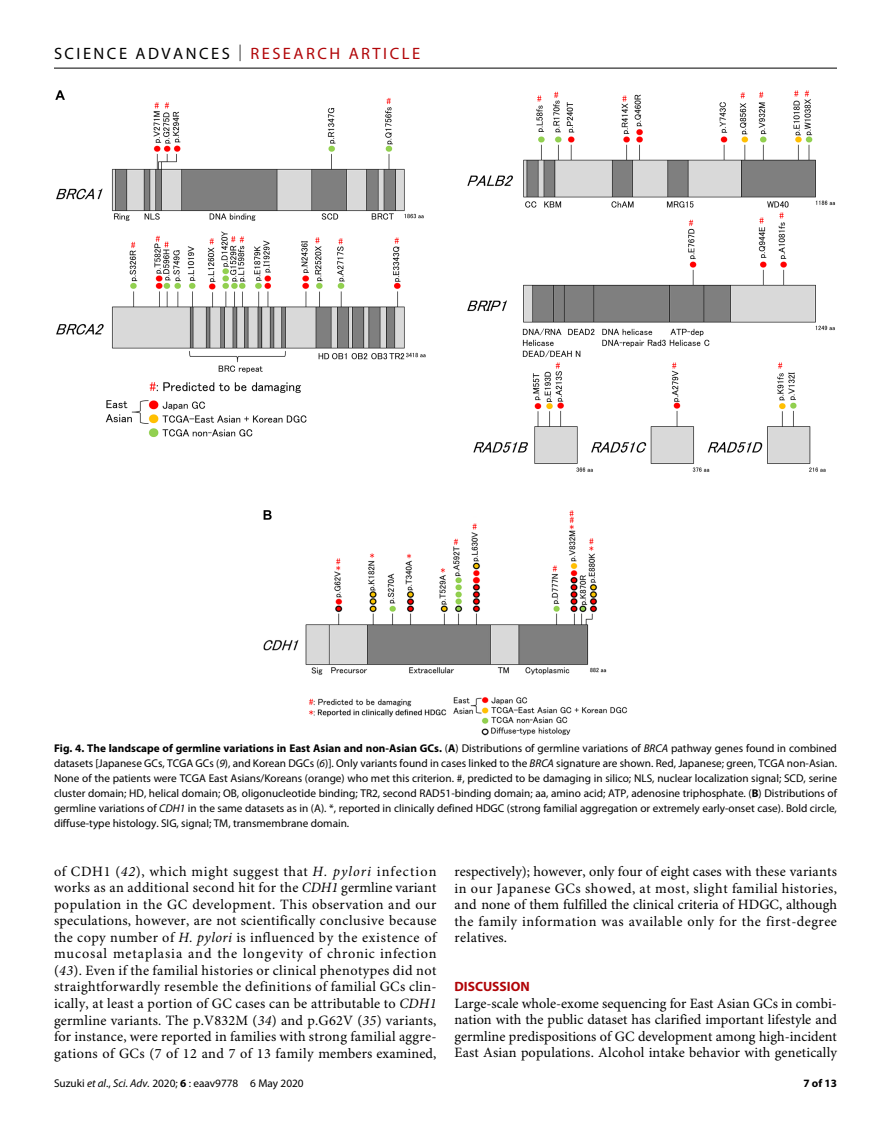
<style>
.page{position:relative;width:891px;height:1134px;background:#fff}
.page>*{position:absolute;margin:0;border:0;box-sizing:border-box;transform-origin:0 0}
.t1{font:16.5px "Myriad Pro";letter-spacing:.15em;color:#000}
.t2{font:14.25px/16.5px "Minion Pro";letter-spacing:.02em;color:#000;text-align:justify}
.t3{font:700 13.5px "Myriad Pro";color:#b10508}
.t4{font:11.25px/15px "Myriad Pro";color:#000;text-align:justify}
.t5{font:700 11.25px "Myriad Pro";color:#000}
.s1{font-weight:300}
.s2{color:#b10508}
.s3{font-weight:700}
.s4{font-style:italic}
</style>
<div class="page">
<hr style="left:54px;top:68px;width:783px;height:1px;background:#000">
<img style="left:55px;top:90px;width:780px;height:645px">
<p class="t1" style="left:54px;top:40px;width:368px">SCIENCE ADVANCES <span class="s1">|</span> <span class="s2">RESEARCH ARTICLE</span></p>
<p class="t4" style="left:54px;top:741px;width:785px"><span class="s3">Fig. 4. The landscape of germline variations in East Asian and non-Asian GCs.</span> (<span class="s3">A</span>) Distributions of germline variations of <span class="s4">BRCA</span> pathway genes found in combined datasets [Japanese GCs, TCGA GCs (<span class="s4">9</span>), and Korean DGCs (<span class="s4">6</span>)]. Only variants found in cases linked to the <span class="s4">BRCA</span> signature are shown. Red, Japanese; green, TCGA non-Asian.<br>None of the patients were TCGA East Asians/Koreans (orange) who met this criterion. #, predicted to be damaging in silico; NLS, nuclear localization signal; SCD, serine cluster domain; HD, helical domain; OB, oligonucleotide binding; TR2, second RAD51-binding domain; aa, amino acid; ATP, adenosine triphosphate. (<span class="s3">B</span>) Distributions of germline variations of <span class="s4">CDH1</span> in the same datasets as in (A). *, reported in clinically defined HDGC (strong familial aggregation or extremely early-onset case). Bold circle, diffuse-type histology. SIG, signal; TM, transmembrane domain.</p>
<p class="t2" style="left:54px;top:865px;width:384px">of CDH1 (<span class="s4">42</span>), which might suggest that <span class="s4">H. pylori</span> infection works as an additional second hit for the <span class="s4">CDH1</span> germline variant population in the GC development. This observation and our speculations, however, are not scientifically conclusive because the copy number of <span class="s4">H. pylori</span> is influenced by the existence of mucosal metaplasia and the longevity of chronic infection (<span class="s4">43</span>). Even if the familial histories or clinical phenotypes did not straightforwardly resemble the definitions of familial GCs clin&shy;ically, at least a portion of GC cases can be attributable to <span class="s4">CDH1 </span>germline variants. The p.V832M (<span class="s4">34</span>) and p.G62V (<span class="s4">35</span>) variants, for instance, were reported in families with strong familial aggre&shy;gations of GCs (7 of 12 and 7 of 13 family members examined,</p>
<p class="t2" style="left:454px;top:865px;width:384px">respectively); however, only four of eight cases with these variants in our Japanese GCs showed, at most, slight familial histories, and none of them fulfilled the clinical criteria of HDGC, although the family information was available only for the first-degree relatives.</p>
<p class="t3" style="left:454px;top:976px;width:77px">DISCUSSION</p>
<p class="t2" style="left:454px;top:997px;width:384px">Large-scale whole-exome sequencing for East Asian GCs in combi&shy;nation with the public dataset has clarified important lifestyle and germline predispositions of GC development among high-incident East Asian populations. Alcohol intake behavior with genetically</p>
<p class="t4" style="left:54px;top:1076px;width:251px">Suzuki <span class="s4">et al</span>., <span class="s4">Sci. Adv.</span> 2020; <span class="s3">6</span> : eaav9778 6 May 2020</p>
<p class="t5" style="left:803px;top:1074px;width:35px">7 of 13</p>
</div>
